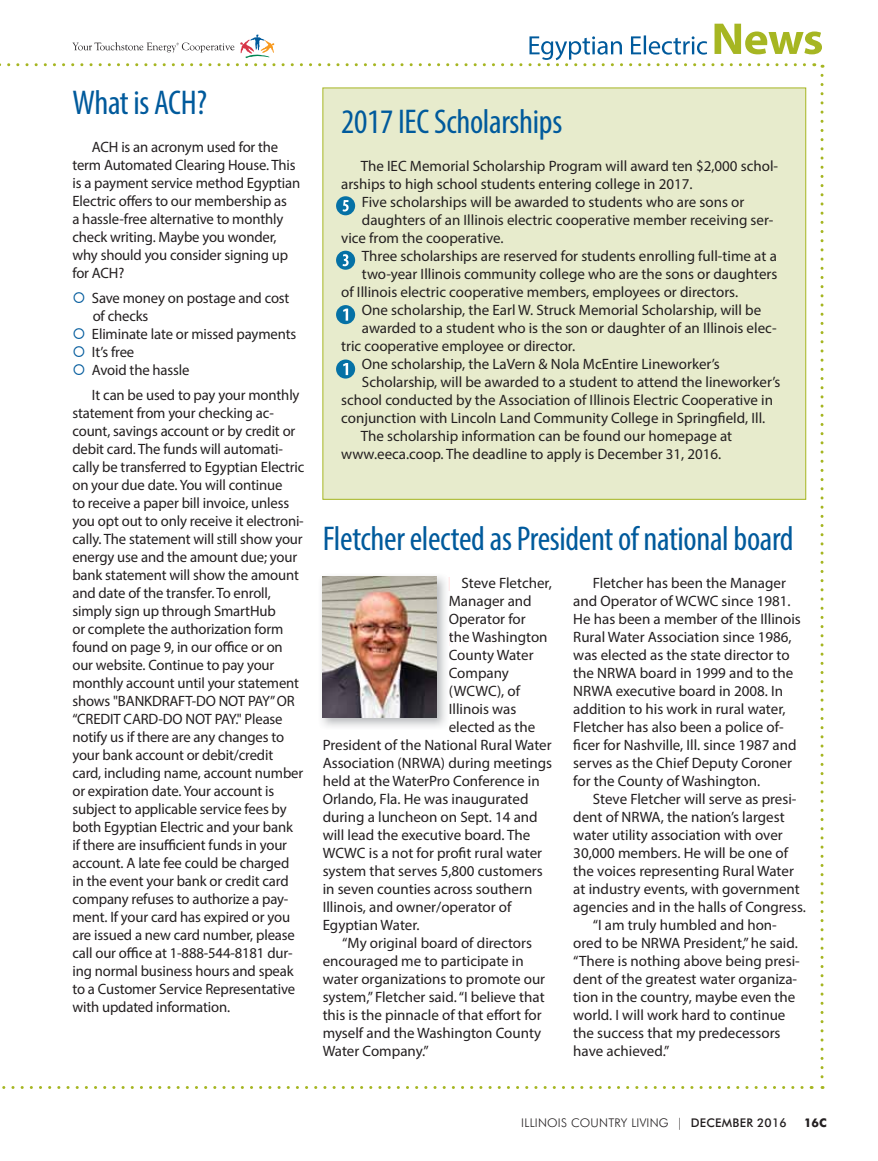
<style>
.page{position:relative;width:878px;height:1161px;background:#fff}
.page>*{position:absolute;margin:0;border:0;box-sizing:border-box;transform-origin:0 0}
.t1{font:condensed 34.5px "Myriad Pro";letter-spacing:-.01em;color:#005a9c}
.t2{font:15px/18px "Myriad Pro";color:#231f20}
.t3{font:300 12px "Futura BT";letter-spacing:.02em;color:#231f20}
.t4{font:700 12px "Futura BT";color:#231f20}
.s1{font-weight:500}
</style>
<div class="page">
<svg style="left:2px;top:1086px;width:800px;height:3px"></svg>
<svg style="left:820px;top:75px;width:3px;height:1014px"></svg>
<svg style="left:0;top:24px;width:823px;height:44px"></svg>
<div style="left:323px;top:88px;width:482px;height:411px;background:#e7ebcc"></div>
<img style="left:321px;top:576px;width:125px;height:151px">
<img style="left:322px;top:577px;width:114px;height:141px">
<div style="left:336px;top:196px;width:19px;height:19px;background:#0571a5;border-radius:50%"></div>
<svg style="left:342px;top:200px;width:6px;height:12px"></svg>
<svg style="left:336px;top:305px;width:19px;height:19px"></svg>
<svg style="left:343px;top:309px;width:5px;height:12px"></svg>
<div style="left:336px;top:360px;width:19px;height:19px;background:#0571a5;border-radius:50%"></div>
<svg style="left:343px;top:363px;width:5px;height:12px"></svg>
<div style="left:336px;top:251px;width:19px;height:19px;background:#0571a5;border-radius:50%"></div>
<svg style="left:342px;top:254px;width:6px;height:12px"></svg>
<h1 class="t1" style="left:72px;top:89px;width:136px">What is ACH?</h1>
<p class="t2" style="left:72px;top:140px;width:229px;text-indent:20px">ACH is an acronym used for the term Automated Clearing House. This is a payment service method Egyptian<br>Electric offers to our membership as<br>a hassle-free alternative to monthly check writing. Maybe you wonder, why should you consider signing up for ACH?</p>
<p class="t2" style="left:92px;top:290px;width:206px">Save money on postage and cost of checks<br>Eliminate late or missed payments<br>It’s free<br>Avoid the hassle</p>
<p class="t2" style="left:72px;top:387px;width:233px;text-indent:20px">It can be used to pay your monthly statement from your checking ac&shy;count, savings account or by credit or debit card. The funds will automati&shy;cally be transferred to Egyptian Electric on your due date. You will continue<br>to receive a paper bill invoice, unless you opt out to only receive it electroni&shy;cally. The statement will still show your energy use and the amount due; your bank statement will show the amount and date of the transfer. To enroll, simply sign up through SmartHub<br>or complete the authorization form found on page 9, in our office or on our website. Continue to pay your monthly account until your statement shows "BANKDRAFT-DO NOT PAY” OR “CREDIT CARD-DO NOT PAY." Please notify us if there are any changes to your bank account or debit/credit card, including name, account number or expiration date. Your account is subject to applicable service fees by both Egyptian Electric and your bank<br>if there are insufficient funds in your account. A late fee could be charged in the event your bank or credit card company refuses to authorize a pay&shy;ment. If your card has expired or you are issued a new card number, please call our office at 1-888-544-8181 dur&shy;ing normal business hours and speak to a Customer Service Representative with updated information.</p>
<h1 class="t1" style="left:341px;top:109px;width:223px">2017 IEC Scholarships</h1>
<p class="t2" style="left:360px;top:159px;width:419px">The IEC Memorial Scholarship Program will award ten $2,000 schol-</p>
<p class="t2" style="left:341px;top:177px;width:353px">arships to high school students entering college in 2017.</p>
<p class="t2" style="left:362px;top:195px;width:384px">Five scholarships will be awarded to students who are sons or</p>
<p class="t2" style="left:362px;top:213px;width:413px">daughters of an Illinois electric cooperative member receiving ser-</p>
<p class="t2" style="left:341px;top:231px;width:164px">vice from the cooperative.</p>
<p class="t2" style="left:362px;top:249px;width:416px">Three scholarships are reserved for students enrolling full-time at a</p>
<p class="t2" style="left:362px;top:267px;width:417px">two-year Illinois community college who are the sons or daughters</p>
<p class="t2" style="left:341px;top:285px;width:398px">of Illinois electric cooperative members, employees or directors.</p>
<p class="t2" style="left:362px;top:303px;width:401px">One scholarship, the Earl W. Struck Memorial Scholarship, will be</p>
<p class="t2" style="left:362px;top:321px;width:416px">awarded to a student who is the son or daughter of an Illinois elec-</p>
<p class="t2" style="left:341px;top:339px;width:235px">tric cooperative employee or director.</p>
<p class="t2" style="left:362px;top:357px;width:359px">One scholarship, the LaVern &amp; Nola McEntire Lineworker’s</p>
<p class="t2" style="left:362px;top:375px;width:420px">Scholarship, will be awarded to a student to attend the lineworker’s</p>
<p class="t2" style="left:341px;top:393px;width:433px">school conducted by the Association of Illinois Electric Cooperative in</p>
<p class="t2" style="left:341px;top:411px;width:425px">conjunction with Lincoln Land Community College in Springfield, Ill.</p>
<p class="t2" style="left:360px;top:429px;width:373px">The scholarship information can be found our homepage at</p>
<p class="t2" style="left:341px;top:447px;width:382px">www.eeca.coop. The deadline to apply is December 31, 2016.</p>
<h1 class="t1" style="left:322px;top:526px;width:472px">Fletcher elected as President of national board</h1>
<p class="t2" style="left:461px;top:576px;width:92px">Steve Fletcher,</p>
<p class="t2" style="left:448px;top:594px;width:84px">Manager and</p>
<p class="t2" style="left:448px;top:612px;width:78px">Operator for</p>
<p class="t2" style="left:448px;top:630px;width:100px">the Washington</p>
<p class="t2" style="left:448px;top:648px;width:86px">County Water</p>
<p class="t2" style="left:448px;top:666px;width:62px">Company</p>
<p class="t2" style="left:448px;top:684px;width:73px">(WCWC), of</p>
<p class="t2" style="left:448px;top:702px;width:69px">Illinois was</p>
<p class="t2" style="left:448px;top:720px;width:88px">elected as the</p>
<p class="t2" style="left:322px;top:738px;width:230px">President of the National Rural Water</p>
<p class="t2" style="left:322px;top:756px;width:231px">Association (NRWA) during meetings</p>
<p class="t2" style="left:322px;top:774px;width:218px">held at the WaterPro Conference in</p>
<p class="t2" style="left:322px;top:792px;width:207px">Orlando, Fla. He was inaugurated</p>
<p class="t2" style="left:322px;top:810px;width:216px">during a luncheon on Sept. 14 and</p>
<p class="t2" style="left:322px;top:828px;width:209px">will lead the executive board. The</p>
<p class="t2" style="left:322px;top:846px;width:221px">WCWC is a not for profit rural water</p>
<p class="t2" style="left:322px;top:864px;width:221px">system that serves 5,800 customers</p>
<p class="t2" style="left:322px;top:882px;width:211px">in seven counties across southern</p>
<p class="t2" style="left:322px;top:900px;width:190px">Illinois, and owner/operator of</p>
<p class="t2" style="left:322px;top:918px;width:98px">Egyptian Water.</p>
<p class="t2" style="left:342px;top:936px;width:191px">“My original board of directors</p>
<p class="t2" style="left:322px;top:954px;width:202px">encouraged me to participate in</p>
<p class="t2" style="left:322px;top:972px;width:224px">water organizations to promote our</p>
<p class="t2" style="left:322px;top:990px;width:223px">system,” Fletcher said. “I believe that</p>
<p class="t2" style="left:322px;top:1008px;width:220px">this is the pinnacle of that effort for</p>
<p class="t2" style="left:322px;top:1026px;width:220px">myself and the Washington County</p>
<p class="t2" style="left:322px;top:1044px;width:108px">Water Company.”</p>
<p class="t2" style="left:573px;top:576px;width:229px;text-indent:20px">Fletcher has been the Manager and Operator of WCWC since 1981.<br>He has been a member of the Illinois Rural Water Association since 1986, was elected as the state director to the NRWA board in 1999 and to the NRWA executive board in 2008. In addition to his work in rural water, Fletcher has also been a police of&shy;ficer for Nashville, Ill. since 1987 and serves as the Chief Deputy Coroner for the County of Washington.</p>
<p class="t2" style="left:592px;top:792px;width:205px">Steve Fletcher will serve as presi-</p>
<p class="t2" style="left:573px;top:810px;width:213px">dent of NRWA, the nation’s largest</p>
<p class="t2" style="left:573px;top:828px;width:211px">water utility association with over</p>
<p class="t2" style="left:573px;top:846px;width:216px">30,000 members. He will be one of</p>
<p class="t2" style="left:573px;top:864px;width:222px">the voices representing Rural Water</p>
<p class="t2" style="left:573px;top:882px;width:228px">at industry events, with government</p>
<p class="t2" style="left:573px;top:900px;width:234px">agencies and in the halls of Congress.</p>
<p class="t2" style="left:592px;top:918px;width:185px">“I am truly humbled and hon-</p>
<p class="t2" style="left:573px;top:936px;width:226px">ored to be NRWA President,” he said.</p>
<p class="t2" style="left:573px;top:954px;width:228px">“There is nothing above being presi-</p>
<p class="t2" style="left:573px;top:972px;width:225px">dent of the greatest water organiza-</p>
<p class="t2" style="left:573px;top:990px;width:223px">tion in the country, maybe even the</p>
<p class="t2" style="left:573px;top:1008px;width:214px">world. I will work hard to continue</p>
<p class="t2" style="left:573px;top:1026px;width:209px">the success that my predecessors</p>
<p class="t2" style="left:573px;top:1044px;width:98px">have achieved.”</p>
<p class="t3" style="left:521px;top:1116px;width:267px">ILLINOIS COUNTRY LIVING | <span class="s1">DECEMBER 2016</span></p>
<p class="t4" style="left:804px;top:1119px;width:24px">16C</p>
</div>
